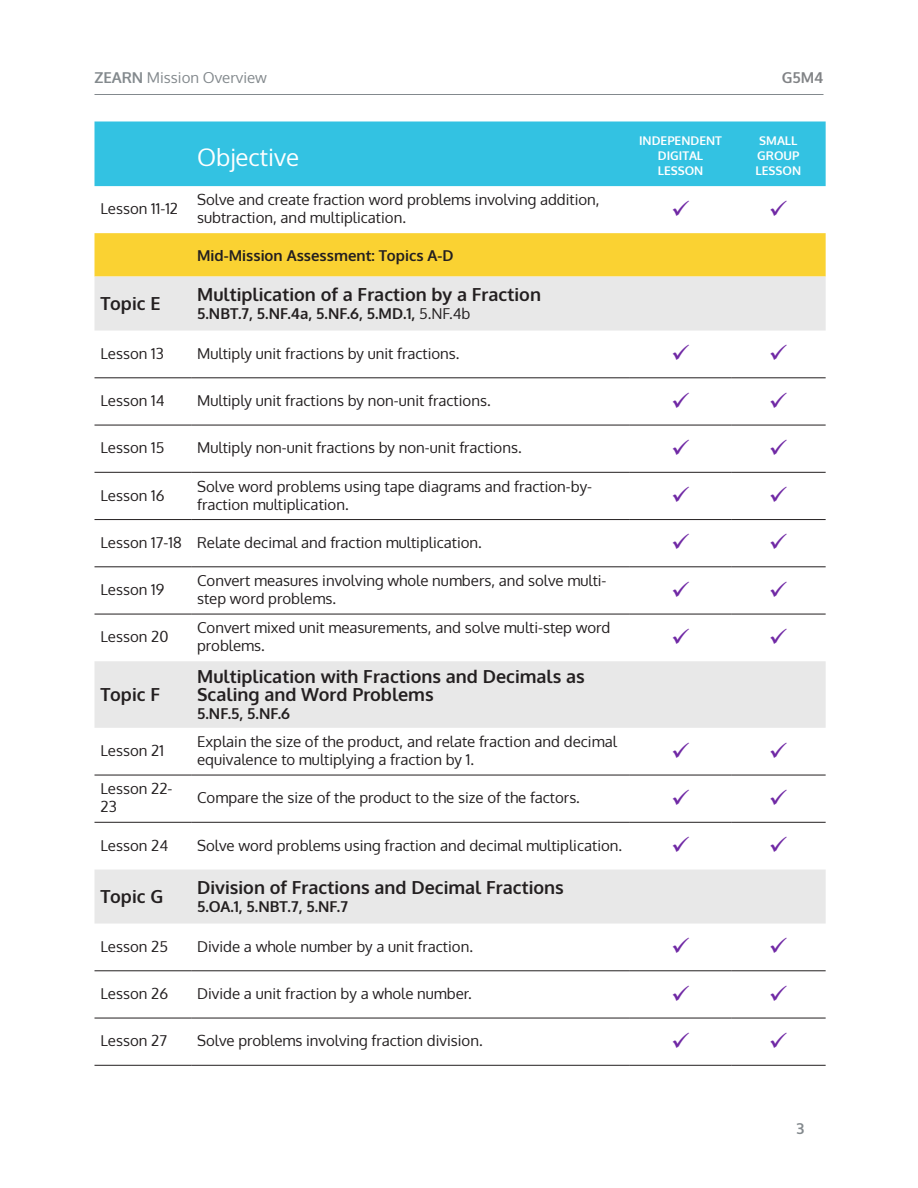
<style>
.page{position:relative;width:918px;height:1188px;background:#fff}
.page>*{position:absolute;margin:0;border:0;box-sizing:border-box;transform-origin:0 0}
.Table_Title_1{font:24px "Oxygen";color:#fff}
.Topic{font:700 18px/18px "Oxygen";color:#231f20}
.Lesson_and_Standards{font:15px/18px "Oxygen";color:#231f20}
.Lesson_and_Standards-2{font:700 15px "Oxygen";color:#231f20}
.Assessment{font:700 15px "Oxygen";color:#231f20}
.t1{font:15px "Oxygen";color:#83898d}
.t2{font:700 15px "Oxygen";color:#808285}
.t3{font:700 15px "Oxygen";color:#83898d}
.Table_Title_2{font:700 12px/15px "Oxygen";color:#fff;text-align:center}
.s1{font-weight:700}
.s2{font-weight:400}
</style>
<div class="page">
<hr style="left:94px;top:94px;width:730px;height:1px;background:#83898d">
<div style="left:94px;top:122px;width:732px;height:64px;background:#33c2e2"></div>
<div style="left:94px;top:233px;width:732px;height:44px;background:#fad232"></div>
<svg style="left:94px;top:277px;width:732px;height:647px"></svg>
<hr style="left:630px;top:425px;width:101px;height:1px;background:#231f20">
<hr style="left:731px;top:425px;width:95px;height:1px;background:#231f20">
<hr style="left:94px;top:425px;width:97px;height:1px;background:#231f20">
<hr style="left:191px;top:425px;width:439px;height:1px;background:#231f20">
<hr style="left:94px;top:378px;width:97px;height:1px;background:#231f20">
<hr style="left:191px;top:378px;width:439px;height:1px;background:#231f20">
<hr style="left:630px;top:378px;width:101px;height:1px;background:#231f20">
<hr style="left:731px;top:378px;width:95px;height:1px;background:#231f20">
<hr style="left:94px;top:472px;width:97px;height:1px;background:#231f20">
<hr style="left:191px;top:472px;width:439px;height:1px;background:#231f20">
<hr style="left:630px;top:472px;width:101px;height:1px;background:#231f20">
<hr style="left:731px;top:472px;width:95px;height:1px;background:#231f20">
<hr style="left:94px;top:567px;width:97px;height:1px;background:#231f20">
<hr style="left:191px;top:567px;width:439px;height:1px;background:#231f20">
<hr style="left:630px;top:567px;width:101px;height:1px;background:#231f20">
<hr style="left:731px;top:567px;width:95px;height:1px;background:#231f20">
<hr style="left:94px;top:519px;width:97px;height:1px;background:#231f20">
<hr style="left:191px;top:519px;width:439px;height:1px;background:#231f20">
<hr style="left:630px;top:519px;width:101px;height:1px;background:#231f20">
<hr style="left:731px;top:519px;width:95px;height:1px;background:#231f20">
<hr style="left:94px;top:614px;width:97px;height:1px;background:#231f20">
<hr style="left:191px;top:614px;width:439px;height:1px;background:#231f20">
<hr style="left:630px;top:614px;width:101px;height:1px;background:#231f20">
<hr style="left:731px;top:614px;width:95px;height:1px;background:#231f20">
<hr style="left:94px;top:775px;width:97px;height:1px;background:#231f20">
<hr style="left:191px;top:775px;width:439px;height:1px;background:#231f20">
<hr style="left:630px;top:775px;width:101px;height:1px;background:#231f20">
<hr style="left:731px;top:775px;width:95px;height:1px;background:#231f20">
<hr style="left:94px;top:822px;width:97px;height:1px;background:#231f20">
<hr style="left:191px;top:822px;width:439px;height:1px;background:#231f20">
<hr style="left:630px;top:822px;width:101px;height:1px;background:#231f20">
<hr style="left:731px;top:822px;width:95px;height:1px;background:#231f20">
<hr style="left:94px;top:1065px;width:97px;height:1px;background:#231f20">
<hr style="left:191px;top:1065px;width:439px;height:1px;background:#231f20">
<hr style="left:630px;top:1065px;width:101px;height:1px;background:#231f20">
<hr style="left:731px;top:1065px;width:95px;height:1px;background:#231f20">
<hr style="left:94px;top:971px;width:97px;height:1px;background:#231f20">
<hr style="left:191px;top:971px;width:439px;height:1px;background:#231f20">
<hr style="left:630px;top:971px;width:101px;height:1px;background:#231f20">
<hr style="left:731px;top:971px;width:95px;height:1px;background:#231f20">
<hr style="left:94px;top:1018px;width:97px;height:1px;background:#231f20">
<hr style="left:191px;top:1018px;width:439px;height:1px;background:#231f20">
<hr style="left:630px;top:1018px;width:101px;height:1px;background:#231f20">
<hr style="left:731px;top:1018px;width:95px;height:1px;background:#231f20">
<svg style="left:673px;top:345px;width:16px;height:15px"></svg>
<svg style="left:771px;top:345px;width:16px;height:15px"></svg>
<svg style="left:673px;top:392px;width:16px;height:16px"></svg>
<svg style="left:771px;top:392px;width:16px;height:16px"></svg>
<svg style="left:673px;top:439px;width:16px;height:16px"></svg>
<svg style="left:771px;top:439px;width:16px;height:16px"></svg>
<svg style="left:673px;top:487px;width:16px;height:15px"></svg>
<svg style="left:771px;top:487px;width:16px;height:15px"></svg>
<svg style="left:673px;top:534px;width:16px;height:15px"></svg>
<svg style="left:771px;top:534px;width:16px;height:15px"></svg>
<svg style="left:673px;top:581px;width:16px;height:16px"></svg>
<svg style="left:771px;top:581px;width:16px;height:16px"></svg>
<svg style="left:673px;top:628px;width:16px;height:16px"></svg>
<svg style="left:771px;top:628px;width:16px;height:16px"></svg>
<svg style="left:673px;top:742px;width:16px;height:16px"></svg>
<svg style="left:771px;top:742px;width:16px;height:16px"></svg>
<svg style="left:673px;top:789px;width:16px;height:16px"></svg>
<svg style="left:771px;top:789px;width:16px;height:16px"></svg>
<svg style="left:673px;top:837px;width:16px;height:15px"></svg>
<svg style="left:771px;top:837px;width:16px;height:15px"></svg>
<p class="t1" style="left:94px;top:67px;width:174px"><span class="s1">ZEARN</span> Mission Overview</p>
<p class="t2" style="left:782px;top:68px;width:43px">G5M4</p>
<h2 class="Table_Title_1" style="left:197px;top:141px;width:104px">Objective</h2>
<h2 class="Table_Title_2" style="left:639px;top:133px;width:84px">INDEPENDENT<br>DIGITAL</h2>
<h2 class="Table_Title_2" style="left:658px;top:163px;width:47px">LESSON</h2>
<p class="Lesson_and_Standards" style="left:100px;top:200px;width:79px">Lesson 11-12</p>
<p class="Lesson_and_Standards" style="left:197px;top:191px;width:404px">Solve and create fraction word problems involving addition, subtraction, and multiplication.</p>
<h3 class="Assessment" style="left:197px;top:246px;width:258px">Mid-Mission Assessment: Topics A-D</h3>
<h3 class="Topic" style="left:100px;top:295px;width:61px">Topic E</h3>
<h3 class="Topic" style="left:197px;top:286px;width:345px">Multiplication of a Fraction by a Fraction</h3>
<p class="Lesson_and_Standards-2" style="left:197px;top:304px;width:275px">5.NBT.7, 5.NF.4a, 5.NF.6, 5.MD.1, <span class="s2">5.NF.4b</span></p>
<p class="Lesson_and_Standards" style="left:100px;top:345px;width:65px">Lesson 13</p>
<p class="Lesson_and_Standards" style="left:197px;top:345px;width:264px">Multiply unit fractions by unit fractions.</p>
<p class="Lesson_and_Standards" style="left:100px;top:392px;width:66px">Lesson 14</p>
<p class="Lesson_and_Standards" style="left:197px;top:392px;width:295px">Multiply unit fractions by non-unit fractions.</p>
<p class="Lesson_and_Standards" style="left:100px;top:439px;width:65px">Lesson 15</p>
<p class="Lesson_and_Standards" style="left:197px;top:439px;width:326px">Multiply non-unit fractions by non-unit fractions.</p>
<p class="Lesson_and_Standards" style="left:100px;top:486px;width:66px">Lesson 16</p>
<p class="Lesson_and_Standards" style="left:197px;top:477px;width:396px">Solve word problems using tape diagrams and fraction-by&shy;fraction multiplication.</p>
<p class="Lesson_and_Standards" style="left:100px;top:534px;width:83px">Lesson 17-18</p>
<p class="Lesson_and_Standards" style="left:197px;top:534px;width:286px">Relate decimal and fraction multiplication.</p>
<p class="Lesson_and_Standards" style="left:100px;top:581px;width:65px">Lesson 19</p>
<p class="Lesson_and_Standards" style="left:197px;top:572px;width:411px">Convert measures involving whole numbers, and solve multi&shy;step word problems.</p>
<p class="Lesson_and_Standards" style="left:100px;top:628px;width:70px">Lesson 20</p>
<p class="Lesson_and_Standards" style="left:197px;top:619px;width:415px">Convert mixed unit measurements, and solve multi-step word problems.</p>
<h3 class="Topic" style="left:100px;top:686px;width:61px">Topic F</h3>
<h3 class="Topic" style="left:197px;top:668px;width:389px">Multiplication with Fractions and Decimals as<br>Scaling and Word Problems</h3>
<p class="Lesson_and_Standards-2" style="left:197px;top:704px;width:94px">5.NF.5, 5.NF.6</p>
<p class="Lesson_and_Standards" style="left:100px;top:742px;width:65px">Lesson 21</p>
<p class="Lesson_and_Standards" style="left:197px;top:733px;width:421px">Explain the size of the product, and relate fraction and decimal equivalence to multiplying a fraction by 1.</p>
<p class="Lesson_and_Standards" style="left:100px;top:780px;width:74px">Lesson 22-<br>23</p>
<p class="Lesson_and_Standards" style="left:197px;top:789px;width:384px">Compare the size of the product to the size of the factors.</p>
<p class="Lesson_and_Standards" style="left:100px;top:836px;width:69px">Lesson 24</p>
<p class="Lesson_and_Standards" style="left:197px;top:836px;width:427px">Solve word problems using fraction and decimal multiplication.</p>
<h3 class="Topic" style="left:100px;top:888px;width:64px">Topic G</h3>
<h3 class="Topic" style="left:197px;top:879px;width:368px">Division of Fractions and Decimal Fractions</h3>
<p class="Lesson_and_Standards-2" style="left:197px;top:897px;width:152px">5.OA.1, 5.NBT.7, 5.NF.7</p>
<p class="Lesson_and_Standards" style="left:100px;top:938px;width:69px">Lesson 25</p>
<p class="Lesson_and_Standards" style="left:197px;top:938px;width:277px">Divide a whole number by a unit fraction.</p>
<p class="Lesson_and_Standards" style="left:100px;top:985px;width:69px">Lesson 26</p>
<p class="Lesson_and_Standards" style="left:197px;top:985px;width:276px">Divide a unit fraction by a whole number.</p>
<p class="Lesson_and_Standards" style="left:100px;top:1032px;width:68px">Lesson 27</p>
<p class="Lesson_and_Standards" style="left:197px;top:1032px;width:287px">Solve problems involving fraction division.</p>
<h2 class="Table_Title_2" style="left:756px;top:133px;width:47px">SMALL<br>GROUP<br>LESSON</h2>
<p class="t3" style="left:796px;top:1119px;width:9px">3</p>
</div>
